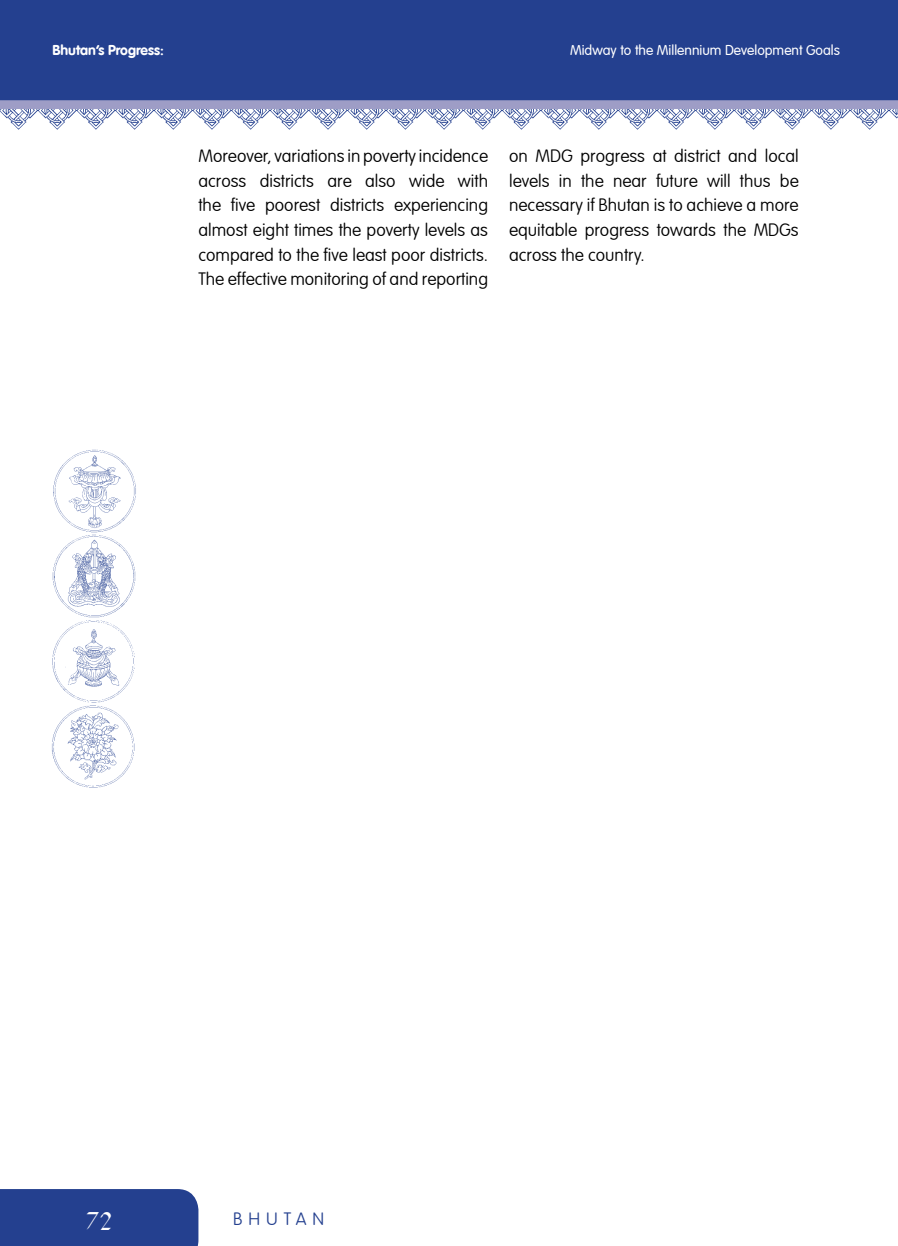
<style>
.page{position:relative;width:898px;height:1246px;background:#fff}
.page>*{position:absolute;margin:0;border:0;box-sizing:border-box;transform-origin:0 0}
.t1{font:28px "Oak";color:#fff}
.t2{font:100 17.5px/24.5px "VAG Rounded LT";color:#000;text-align:justify}
.t3{font:100 17.5px "VAG Rounded LT";letter-spacing:.34em;color:#24408f}
.t4{font:300 14px "VAG Rounded LT";color:#fff}
.t5{font:700 14px "VAG Rounded LT";color:#fff}
</style>
<div class="page">
<img style="left:0;top:109px;width:898px;height:21px">
<div style="left:1px;top:1px;width:896px;height:106px;background:#24408f"></div>
<div style="left:0;top:0;width:898px;height:108px;border:2px solid #24408f"></div>
<div style="left:0;top:100px;width:898px;height:9px;background:#9e9dc6"></div>
<div style="left:0;top:1189px;width:198px;height:56px;background:#24408f"></div>
<img style="left:52px;top:449px;width:84px;height:339px">
<p class="t5" style="left:52px;top:42px;width:113px">Bhutan’s Progress:</p>
<p class="t4" style="left:570px;top:42px;width:271px">Midway to the Millennium Development Goals</p>
<p class="t2" style="left:198px;top:145px;width:291px">Moreover, variations in poverty incidence across districts are also wide with the five poorest districts experiencing almost eight times the poverty levels as compared to the five least poor districts.<br>The effective monitoring of and reporting</p>
<p class="t2" style="left:509px;top:145px;width:291px">on MDG progress at district and local levels in the near future will thus be necessary if Bhutan is to achieve a more equitable progress towards the MDGs across the country.</p>
<h1 class="t1" style="left:86px;top:1204px;width:28px">72</h1>
<p class="t3" style="left:233px;top:1208px;width:92px">BHUTAN</p>
</div>
